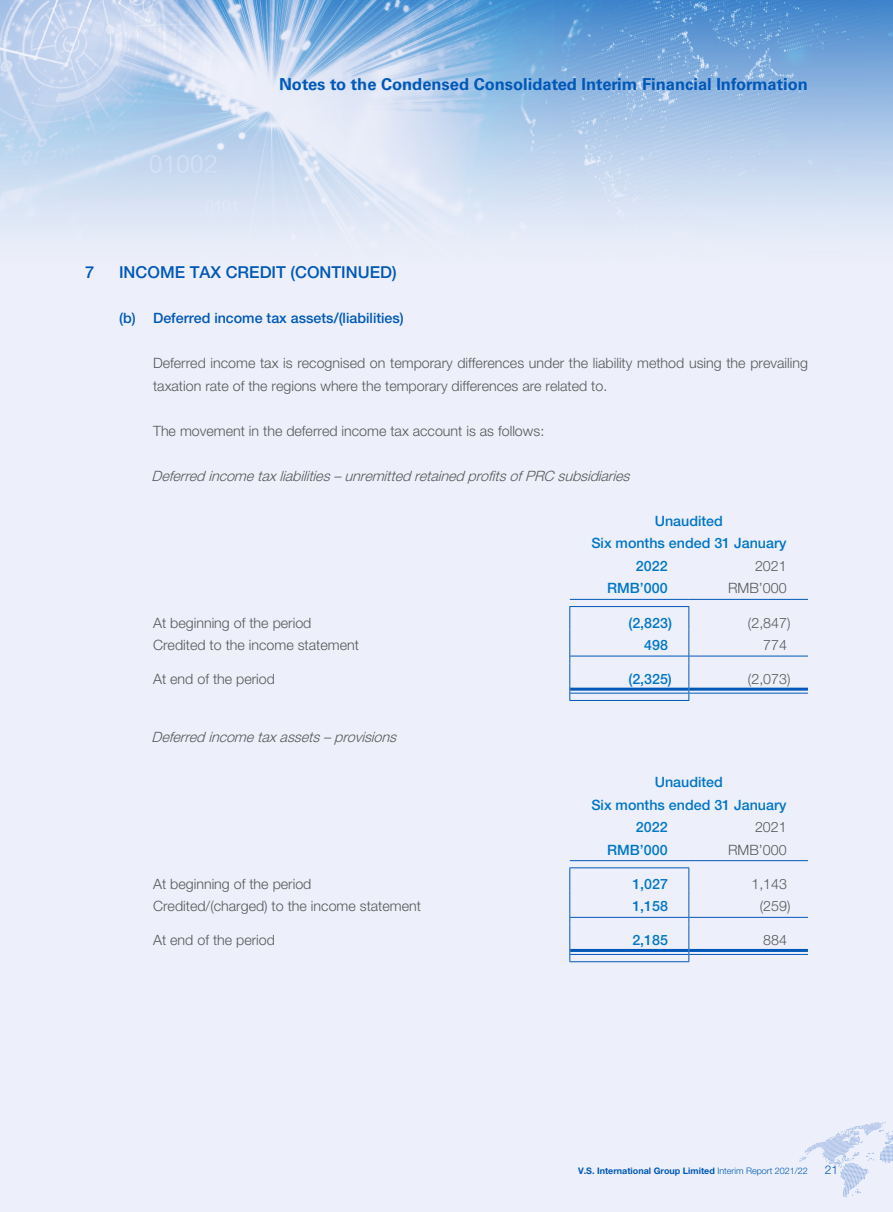
<style>
.page{position:relative;width:893px;height:1212px;background:#edf0fa}
.page>*{position:absolute;margin:0;border:0;box-sizing:border-box;transform-origin:0 0}
.t1{font:700 16.5px "Univers LT Std";color:#0058b8}
.t2{font:500 16.5px "Helvetica Neue LT Std";color:#0058b8}
.t3{font:300 14.25px/22.5px "Helvetica Neue LT Std";color:#57585a}
.t4{font:500 14.25px "Helvetica Neue LT Std";color:#0076c7}
.t5{font:italic 300 14.25px "Helvetica Neue LT Std";color:#57585a}
.t6{font:500 14.25px "Helvetica Neue LT Std";color:#0058b8}
.t7{font:300 12px "Helvetica Neue LT Std";color:#0058b8}
.t8{font:700 9px "Helvetica Neue LT Std";color:#0058b8}
.s1{font-weight:300}
</style>
<div class="page">
<img style="left:799px;top:1123px;width:94px;height:73px">
<img style="left:0;top:0;width:893px;height:230px">
<hr style="left:569px;top:606px;width:120px;height:1px;background:#0058b8">
<svg style="left:569px;top:607px;width:1px;height:93px"></svg>
<hr style="left:569px;top:700px;width:120px;height:1px;background:#0058b8">
<svg style="left:688px;top:607px;width:1px;height:93px"></svg>
<hr style="left:570px;top:599px;width:119px;height:1px;background:#0058b8">
<hr style="left:689px;top:599px;width:119px;height:1px;background:#0058b8">
<hr style="left:570px;top:656px;width:118px;height:1px;background:#0058b8">
<hr style="left:689px;top:656px;width:119px;height:1px;background:#0058b8">
<hr style="left:570px;top:688px;width:118px;height:3px;background:#0058b8">
<hr style="left:570px;top:693px;width:118px;height:1px;background:#0058b8">
<hr style="left:689px;top:688px;width:119px;height:3px;background:#0058b8">
<hr style="left:689px;top:693px;width:119px;height:1px;background:#0058b8">
<hr style="left:569px;top:867px;width:120px;height:1px;background:#0058b8">
<svg style="left:569px;top:868px;width:1px;height:93px"></svg>
<hr style="left:569px;top:961px;width:120px;height:1px;background:#0058b8">
<svg style="left:688px;top:868px;width:1px;height:93px"></svg>
<hr style="left:570px;top:860px;width:119px;height:1px;background:#0058b8">
<hr style="left:689px;top:860px;width:119px;height:1px;background:#0058b8">
<hr style="left:570px;top:917px;width:118px;height:1px;background:#0058b8">
<hr style="left:689px;top:917px;width:119px;height:1px;background:#0058b8">
<hr style="left:570px;top:949px;width:118px;height:3px;background:#0058b8">
<hr style="left:570px;top:954px;width:118px;height:1px;background:#0058b8">
<hr style="left:689px;top:949px;width:119px;height:3px;background:#0058b8">
<hr style="left:689px;top:954px;width:119px;height:1px;background:#0058b8">
<p class="t1" style="left:279px;top:75px;width:530px">Notes to the Condensed Consolidated Interim Financial Information</p>
<p class="t2" style="left:85px;top:263px;width:11px">7</p>
<p class="t2" style="left:119px;top:263px;width:279px">INCOME TAX CREDIT (CONTINUED)</p>
<p class="t6" style="left:119px;top:310px;width:286px">(b) Deferred income tax assets/(liabilities)</p>
<p class="t3" style="left:153px;top:352px;width:656px">Deferred income tax is recognised on temporary differences under the liability method using the prevailing taxation rate of the regions where the temporary differences are related to.</p>
<p class="t3" style="left:153px;top:419px;width:393px">The movement in the deferred income tax account is as follows:</p>
<p class="t5" style="left:152px;top:467px;width:484px">Deferredincometaxliabilities–unremittedretainedprofitsofPRC subsidiaries</p>
<p class="t4" style="left:655px;top:512px;width:70px">Unaudited</p>
<p class="t4" style="left:591px;top:535px;width:197px">Six months ended 31 January</p>
<p class="t4" style="left:636px;top:557px;width:33px">2022</p>
<p class="t3" style="left:755px;top:554px;width:33px">2021</p>
<p class="t4" style="left:607px;top:580px;width:62px">RMB’000</p>
<p class="t3" style="left:728px;top:577px;width:60px">RMB’000</p>
<p class="t3" style="left:153px;top:611px;width:160px">At beginning of the period</p>
<p class="t4" style="left:628px;top:614px;width:45px">(2,823)</p>
<p class="t3" style="left:748px;top:611px;width:44px">(2,847)</p>
<p class="t3" style="left:153px;top:633px;width:207px">Credited to the income statement</p>
<p class="t4" style="left:644px;top:636px;width:25px">498</p>
<p class="t3" style="left:763px;top:633px;width:25px">774</p>
<p class="t3" style="left:153px;top:667px;width:123px">At end of the period</p>
<p class="t4" style="left:628px;top:670px;width:45px">(2,325)</p>
<p class="t3" style="left:748px;top:667px;width:44px">(2,073)</p>
<p class="t5" style="left:152px;top:728px;width:250px">Deferredincometaxassets–provisions</p>
<p class="t4" style="left:655px;top:774px;width:70px">Unaudited</p>
<p class="t4" style="left:591px;top:796px;width:197px">Six months ended 31 January</p>
<p class="t4" style="left:636px;top:819px;width:33px">2022</p>
<p class="t3" style="left:755px;top:815px;width:33px">2021</p>
<p class="t4" style="left:607px;top:841px;width:62px">RMB’000</p>
<p class="t3" style="left:728px;top:838px;width:60px">RMB’000</p>
<p class="t3" style="left:153px;top:872px;width:160px">At beginning of the period</p>
<p class="t4" style="left:632px;top:875px;width:37px">1,027</p>
<p class="t3" style="left:751px;top:872px;width:37px">1,143</p>
<p class="t3" style="left:153px;top:895px;width:269px">Credited/(charged) to the income statement</p>
<p class="t4" style="left:632px;top:898px;width:37px">1,158</p>
<p class="t3" style="left:760px;top:895px;width:32px">(259)</p>
<p class="t3" style="left:153px;top:928px;width:123px">At end of the period</p>
<p class="t4" style="left:632px;top:932px;width:37px">2,185</p>
<p class="t3" style="left:763px;top:928px;width:25px">884</p>
<p class="t8" style="left:578px;top:1165px;width:231px">V.S. International Group Limited <span class="s1">Interim Report 2021/22</span></p>
<p class="t7" style="left:825px;top:1163px;width:15px">21</p>
</div>
